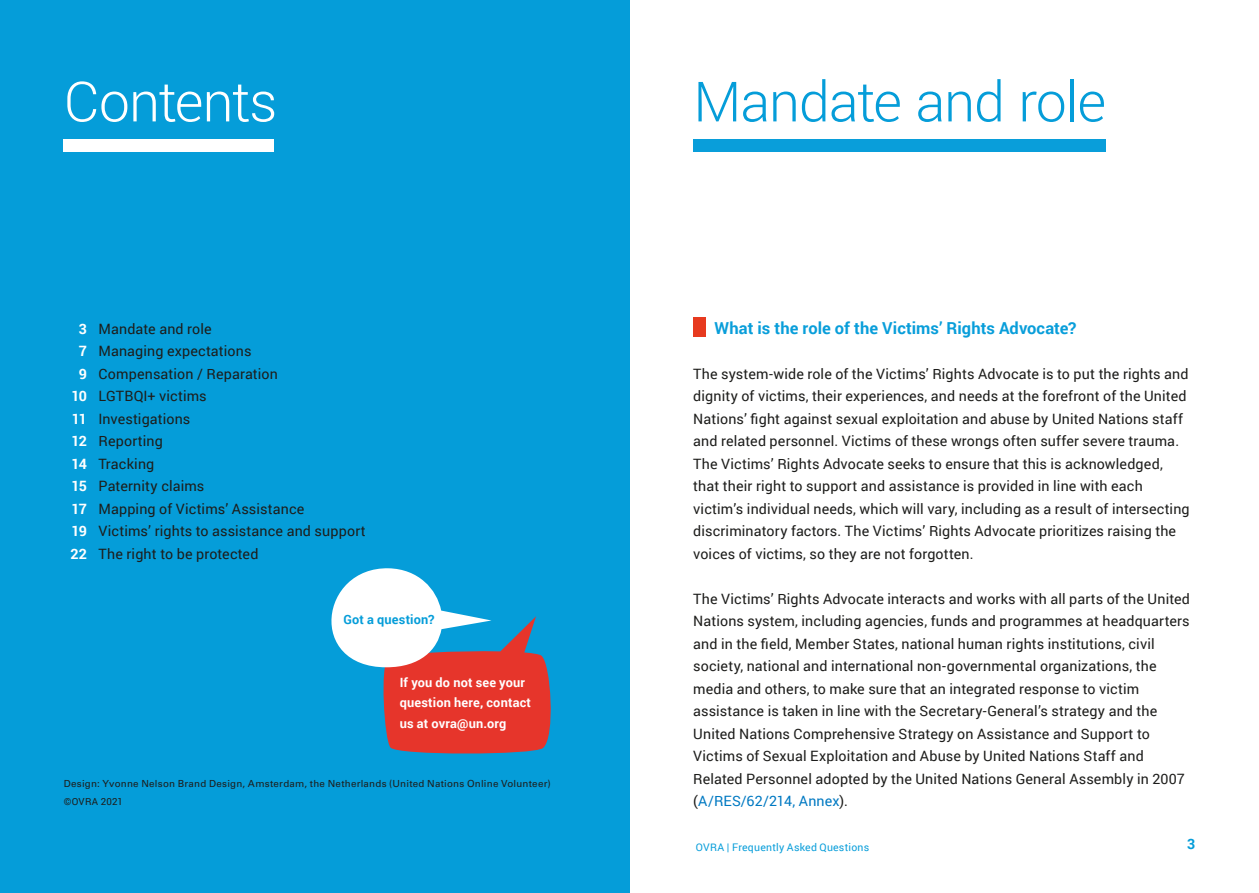
<style>
.page{position:relative;width:1259px;height:893px;background:#fff}
.page>*{position:absolute;margin:0;border:0;box-sizing:border-box;transform-origin:0 0}
.H1_chapter_headlines{font:300 55.5px "Roboto";letter-spacing:-.02em;color:#059dd9}
.H1_chapter_headlines-2{font:300 55.5px "Roboto";letter-spacing:-.02em;color:#fff}
.H2_subtitles__tab{font:700 16.5px "Roboto";color:#099eda}
.BASE{font:14.25px/22.5px "Roboto";letter-spacing:.01em;color:#1d1d1b}
.BASE-2{font:700 14.25px "Roboto";letter-spacing:-.06em;color:#fff}
.t1{font:700 14.25px "Roboto";color:#059dd9}
.BASE-3{font:700 12.75px/20.4px "Roboto";letter-spacing:.015em;color:#fff}
.BASE-4{font:700 12.75px "Roboto";letter-spacing:.015em;color:#059dd9}
.t2{font:10.5px "Roboto";letter-spacing:.025em;color:#099eda}
.Small_text{font:9.75px "Univers LT Std";letter-spacing:.025em;color:#1d1d1b}
.Small_text-2{font:9.75px "Roboto";letter-spacing:.025em;color:#1d1d1b}
.s1{color:#0079c2}
</style>
<div class="page">
<div style="left:0;top:0;width:629px;height:893px;background:#059dd9"></div>
<svg style="left:331px;top:568px;width:220px;height:186px"></svg>
<div style="left:693px;top:317px;width:13px;height:20px;background:#e73a1f"></div>
<div style="left:64px;top:139px;width:210px;height:12px;background:#fff"></div>
<div style="left:693px;top:139px;width:413px;height:12px;background:#099eda"></div>
<p class="H1_chapter_headlines-2" style="left:64px;top:63px;width:215px">Contents</p>
<p class="H1_chapter_headlines" style="left:693px;top:63px;width:414px">Mandate and role</p>
<p class="BASE-2" style="left:79px;top:319px;width:10px">3</p>
<p class="BASE-2" style="left:79px;top:341px;width:10px">7</p>
<p class="BASE-2" style="left:79px;top:364px;width:10px">9</p>
<p class="BASE-2" style="left:71px;top:386px;width:17px">10</p>
<p class="BASE-2" style="left:72px;top:409px;width:17px">11</p>
<p class="BASE-2" style="left:72px;top:431px;width:17px">12</p>
<p class="BASE-2" style="left:71px;top:454px;width:17px">14</p>
<p class="BASE-2" style="left:72px;top:476px;width:17px">15</p>
<p class="BASE-2" style="left:71px;top:499px;width:17px">17</p>
<p class="BASE-2" style="left:71px;top:521px;width:17px">19</p>
<p class="BASE-2" style="left:70px;top:544px;width:18px">22</p>
<p class="BASE" style="left:99px;top:317px;width:115px">Mandate and role</p>
<p class="BASE" style="left:99px;top:339px;width:154px">Managing expectations</p>
<p class="BASE" style="left:99px;top:362px;width:181px">Compensation / Reparation</p>
<p class="BASE" style="left:99px;top:384px;width:110px">LGTBQI+ victims</p>
<p class="BASE" style="left:99px;top:407px;width:93px">Investigations</p>
<p class="BASE" style="left:99px;top:429px;width:66px">Reporting</p>
<p class="BASE" style="left:99px;top:452px;width:57px">Tracking</p>
<p class="BASE" style="left:99px;top:474px;width:107px">Paternity claims</p>
<p class="BASE" style="left:99px;top:497px;width:207px">Mapping of Victims’ Assistance</p>
<p class="BASE" style="left:99px;top:519px;width:269px">Victims’ rights to assistance and support</p>
<p class="BASE" style="left:99px;top:542px;width:161px">The right to be protected</p>
<p class="BASE-4" style="left:343px;top:610px;width:93px">Got a question?</p>
<p class="BASE-3" style="left:400px;top:671px;width:133px">If you do not see your question here, contact</p>
<p class="BASE-3" style="left:400px;top:712px;width:108px">us at ovra@un.org</p>
<p class="Small_text" style="left:64px;top:777px;width:488px">Design: Yvonne Nelson Brand Design, Amsterdam, the Netherlands (United Nations Online Volunteer)</p>
<p class="Small_text-2" style="left:64px;top:794px;width:61px">©OVRA 2021</p>
<p class="H2_subtitles__tab" style="left:714px;top:316px;width:363px">What is the role of the Victims’ Rights Advocate?</p>
<p class="BASE" style="left:693px;top:362px;width:498px">The system-wide role of the Victims’ Rights Advocate is to put the rights and dignity of victims, their experiences, and needs at the forefront of the United Nations’ fight against sexual exploitation and abuse by United Nations staff and related personnel. Victims of these wrongs often suffer severe trauma.<br>The Victims’ Rights Advocate seeks to ensure that this is acknowledged, that their right to support and assistance is provided in line with each victim’s individual needs, which will vary, including as a result of intersecting discriminatory factors. The Victims’ Rights Advocate prioritizes raising the voices of victims, so they are not forgotten.</p>
<p class="BASE" style="left:693px;top:587px;width:498px">The Victims’ Rights Advocate interacts and works with all parts of the United Nations system, including agencies, funds and programmes at headquarters and in the field, Member States, national human rights institutions, civil society, national and international non-governmental organizations, the media and others, to make sure that an integrated response to victim assistance is taken in line with the Secretary-General’s strategy and the United Nations Comprehensive Strategy on Assistance and Support to Victims of Sexual Exploitation and Abuse by United Nations Staff and Related Personnel adopted by the United Nations General Assembly in 2007 (<span class="s1">A/RES/62/214, Annex</span>).</p>
<p class="t2" style="left:696px;top:840px;width:175px">OVRA | Frequently Asked Questions</p>
<p class="t1" style="left:1187px;top:833px;width:10px">3</p>
</div>
